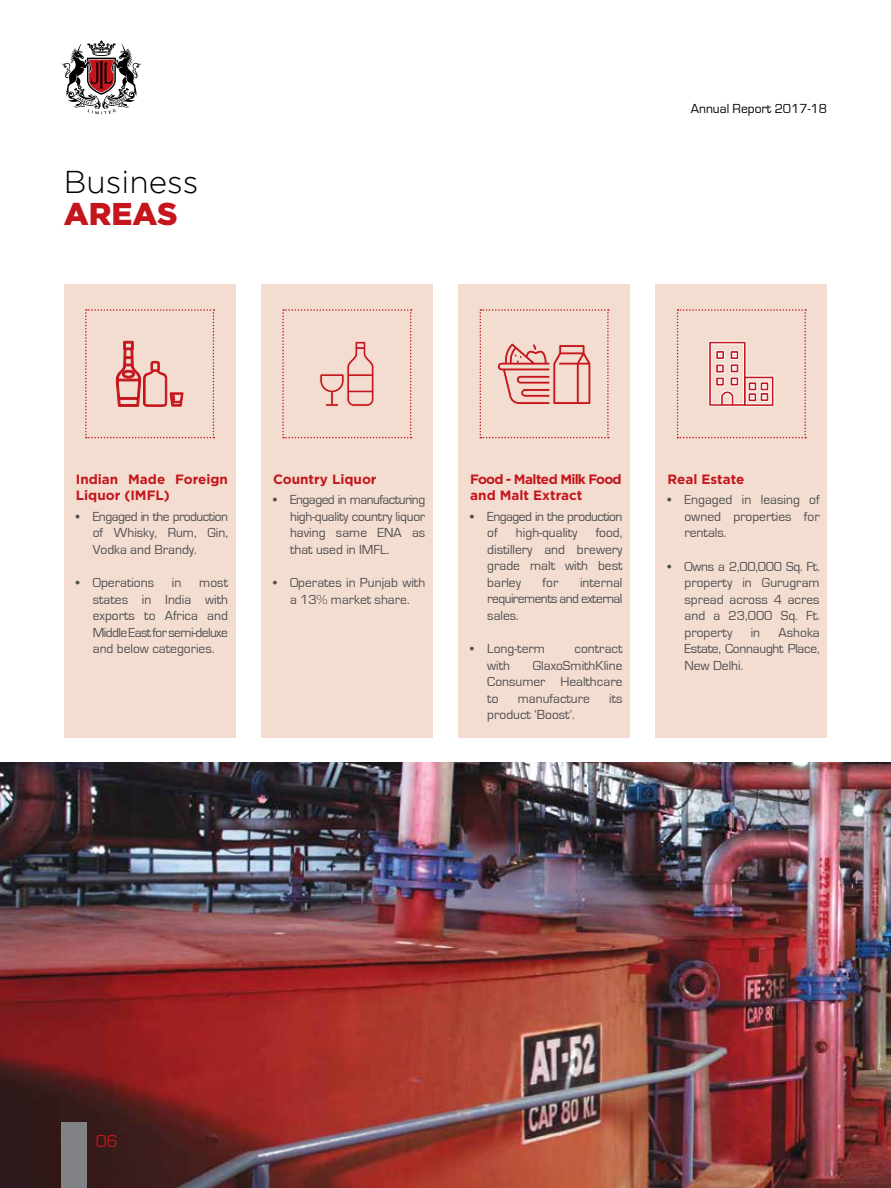
<style>
.page{position:relative;width:891px;height:1188px;background:#fff}
.page>*{position:absolute;margin:0;border:0;box-sizing:border-box;transform-origin:0 0}
.t1{font:300 31.5px/31.5px "Gotham";color:#000}
.t2{font:18px "Eurostile";color:#c4161c}
.t3{font:13.5px/16.5px "Eurostile";color:#4d4d4f;text-align:justify}
.t4{font:700 13.5px/16.5px "Gotham";color:#c4161c}
.t5{font:13.5px/16.5px "Eurostile";letter-spacing:-.04em;color:#4d4d4f}
.t6{font:13.5px "Eurostile";color:#000}
.s1{font-weight:900;color:#c4161c}
</style>
<div class="page">
<div style="left:64px;top:284px;width:171px;height:454px;background:#f3ddd0"></div>
<div style="left:261px;top:284px;width:172px;height:454px;background:#f3ddd0"></div>
<div style="left:458px;top:284px;width:172px;height:454px;background:#f3ddd0"></div>
<div style="left:655px;top:284px;width:172px;height:454px;background:#f3ddd0"></div>
<svg style="left:282px;top:309px;width:130px;height:129px"></svg>
<svg style="left:85px;top:309px;width:129px;height:129px"></svg>
<svg style="left:479px;top:309px;width:130px;height:129px"></svg>
<svg style="left:677px;top:309px;width:129px;height:129px"></svg>
<img style="left:0;top:763px;width:891px;height:425px">
<svg style="left:62px;top:40px;width:79px;height:74px"></svg>
<div style="left:61px;top:1123px;width:26px;height:65px;background:#808285"></div>
<p class="t1" style="left:64px;top:166px;width:136px">Business<br><span class="s1">AREAS</span></p>
<p class="t6" style="left:691px;top:101px;width:138px">Annual Report 2017-18</p>
<p class="t4" style="left:76px;top:470px;width:154px">I ndian Made Foreign<br>Liquor (IM FL)</p>
<p class="t3" style="left:93px;top:509px;width:137px;text-indent:-17px">• Engaged in the production of Whisky, Rum, Gin, Vodka and Brandy.</p>
<p class="t3" style="left:76px;top:575px;width:80px">• Operations</p>
<p class="t3" style="left:172px;top:575px;width:11px">in</p>
<p class="t3" style="left:93px;top:575px;width:137px;text-indent:106px">most states in India with exports to Africa and Middle East for semi-deluxe and below categories.</p>
<p class="t4" style="left:273px;top:470px;width:105px">Country Liquor</p>
<p class="t3" style="left:290px;top:492px;width:137px;text-indent:-17px">• Engaged in manufacturing high-quality country liquor having same ENA as that used in IMFL.</p>
<p class="t3" style="left:273px;top:575px;width:154px;text-align:center">• Operates in Punjab with a 13% market share.</p>
<p class="t4" style="left:470px;top:470px;width:153px">Food - M alted M ilk Food and Malt Extract</p>
<p class="t5" style="left:487px;top:509px;width:137px;text-indent:-17px">• Engaged in the production of</p>
<p class="t3" style="left:487px;top:525px;width:137px;text-indent:108px">food, distillery and brewery grade malt with best barley</p>
<p class="t3" style="left:516px;top:525px;width:63px">high-quality</p>
<p class="t3" style="left:543px;top:575px;width:17px">for</p>
<p class="t3" style="left:487px;top:575px;width:137px;text-indent:93px">internal requirements and external sales.</p>
<p class="t3" style="left:470px;top:641px;width:76px">• Long-term</p>
<p class="t3" style="left:574px;top:641px;width:49px">contract</p>
<p class="t3" style="left:487px;top:658px;width:24px">with</p>
<p class="t3" style="left:487px;top:658px;width:137px;text-indent:46px">GlaxoSmithKline Consumer Healthcare to</p>
<p class="t3" style="left:518px;top:691px;width:74px">manufacture</p>
<p class="t3" style="left:609px;top:691px;width:15px">its</p>
<p class="t3" style="left:487px;top:707px;width:89px">product ‘Boost’.</p>
<p class="t4" style="left:667px;top:470px;width:78px">Real Estate</p>
<p class="t3" style="left:684px;top:492px;width:137px;text-indent:-17px">• Engaged in leasing of owned properties for rentals.</p>
<p class="t3" style="left:684px;top:559px;width:137px;text-indent:-17px">• Owns a 2,00,000 Sq. Ft. property in Gurugram spread across 4 acres and a 23,000 Sq. Ft. property</p>
<p class="t3" style="left:684px;top:625px;width:137px;text-indent:94px">Ashoka Estate, Connaught Place, New Delhi.</p>
<p class="t3" style="left:751px;top:625px;width:11px">in</p>
<p class="t2" style="left:96px;top:1131px;width:24px">06</p>
</div>
